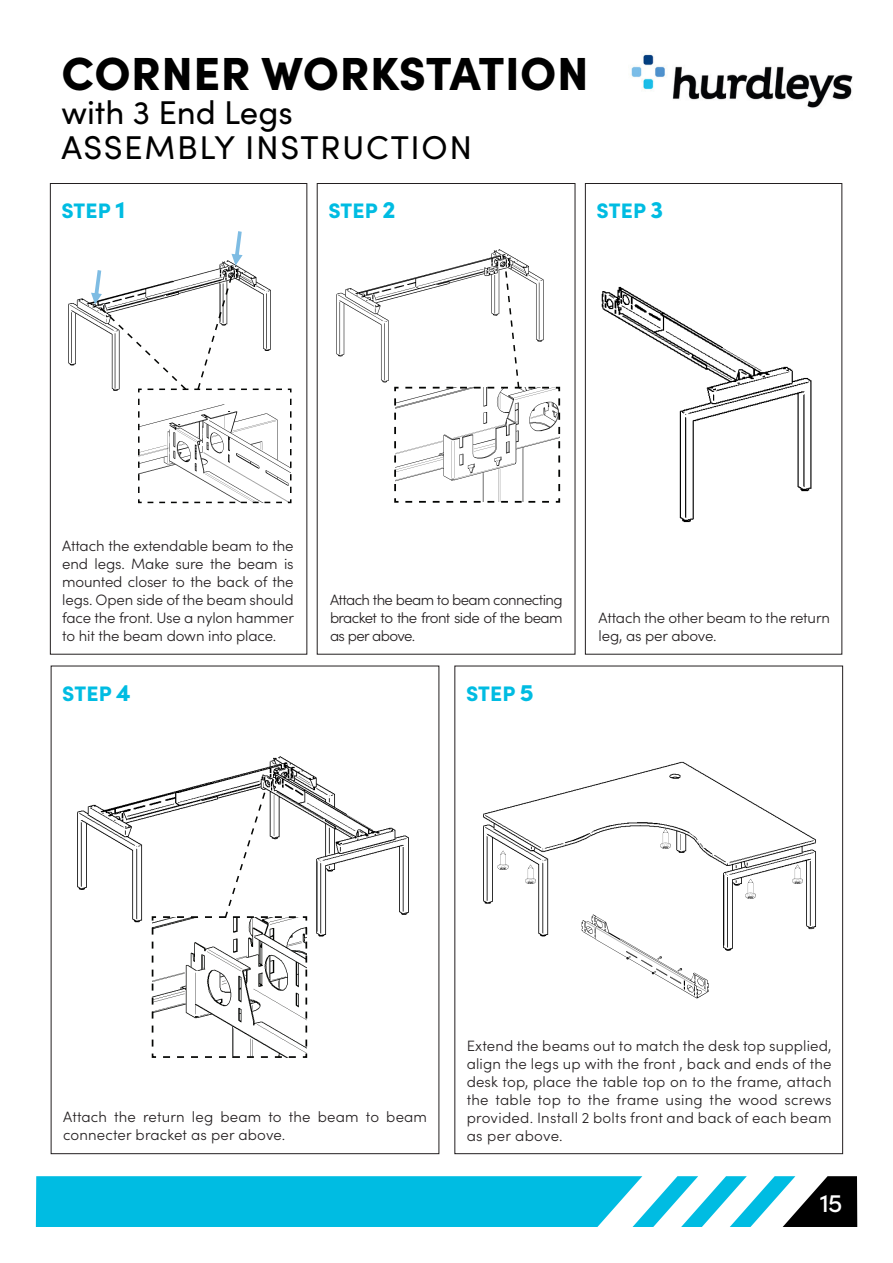
<style>
.page{position:relative;width:893px;height:1263px;background:#fff}
.page>*{position:absolute;margin:0;border:0;box-sizing:border-box;transform-origin:0 0}
.t1{font:900 46.5px "Sofia Pro";letter-spacing:.01em;color:#000}
.t2{font:33px "Sofia Pro";letter-spacing:.05em;color:#000}
.t3{font:33px "Sofia Pro";color:#000}
.t4{font:500 25.5px "Sofia Pro";color:#fff}
.t5{font:900 21px "Sofia Pro";letter-spacing:.01em;color:#00bce2}
.t6{font:300 15px/18px "Sofia Pro";letter-spacing:-.01em;color:#231f20;text-align:justify}
.t7{font:300 15px/18px "Sofia Pro";letter-spacing:.01em;color:#231f20}
.s1{font-size:24px}
</style>
<div class="page">
<img style="left:631px;top:53px;width:222px;height:55px">
<svg style="left:36px;top:1176px;width:821px;height:51px;background:#27bad8"></svg>
<div style="left:50px;top:183px;width:257px;height:471px;border:1px solid #231f20"></div>
<div style="left:585px;top:183px;width:257px;height:471px;border:1px solid #231f20"></div>
<img style="left:49px;top:241px;width:42px;height:164px">
<img style="left:336px;top:249px;width:193px;height:134px">
<img style="left:601px;top:286px;width:211px;height:237px">
<img style="left:77px;top:756px;width:332px;height:181px">
<img style="left:626px;top:958px;width:83px;height:41px">
<img style="left:483px;top:761px;width:333px;height:197px">
<img style="left:489px;top:845px;width:28px;height:29px">
<img style="left:516px;top:859px;width:29px;height:29px">
<img style="left:651px;top:824px;width:29px;height:29px">
<img style="left:783px;top:859px;width:29px;height:29px">
<img style="left:736px;top:873px;width:29px;height:29px">
<svg style="left:91px;top:231px;width:201px;height:273px"></svg>
<svg style="left:393px;top:270px;width:168px;height:233px"></svg>
<svg style="left:151px;top:791px;width:157px;height:267px"></svg>
<p class="t1" style="left:62px;top:37px;width:529px">CORNER WORKSTATION</p>
<p class="t3" style="left:61px;top:88px;width:233px">with 3 End Legs</p>
<p class="t2" style="left:61px;top:123px;width:412px">ASSEMBLY INSTRUCTION</p>
<p class="t5" style="left:61px;top:195px;width:65px">STEP <span class="s1">1</span></p>
<p class="t5" style="left:328px;top:195px;width:69px">STEP <span class="s1">2</span></p>
<p class="t5" style="left:597px;top:195px;width:68px">STEP <span class="s1">3</span></p>
<p class="t6" style="left:62px;top:536px;width:233px">Attach the extendable beam to the end legs. Make sure the beam is mounted closer to the back of the legs. Open side of the beam should face the front. Use a nylon hammer to hit the beam down into place.</p>
<p class="t5" style="left:62px;top:677px;width:70px">STEP <span class="s1">4</span></p>
<p class="t6" style="left:330px;top:590px;width:234px">Attach the beam to beam connecting bracket to the front side of the beam as per above.</p>
<p class="t5" style="left:466px;top:677px;width:69px">STEP <span class="s1">5</span></p>
<p class="t6" style="left:598px;top:608px;width:233px">Attach the other beam to the return leg, as per above.</p>
<p class="t7" style="left:63px;top:1107px;width:365px">Attach the return leg beam to the beam to beam connecter bracket as per above.</p>
<p class="t6" style="left:467px;top:1036px;width:366px">Extend the beams out to match the desk top supplied, align the legs up with the front , back and ends of the desk top, place the table top on to the frame, attach the table top to the frame using the wood screws provided. Install 2 bolts front and back of each beam as per above.</p>
<h3 class="t4" style="left:820px;top:1184px;width:24px">15</h3>
</div>
